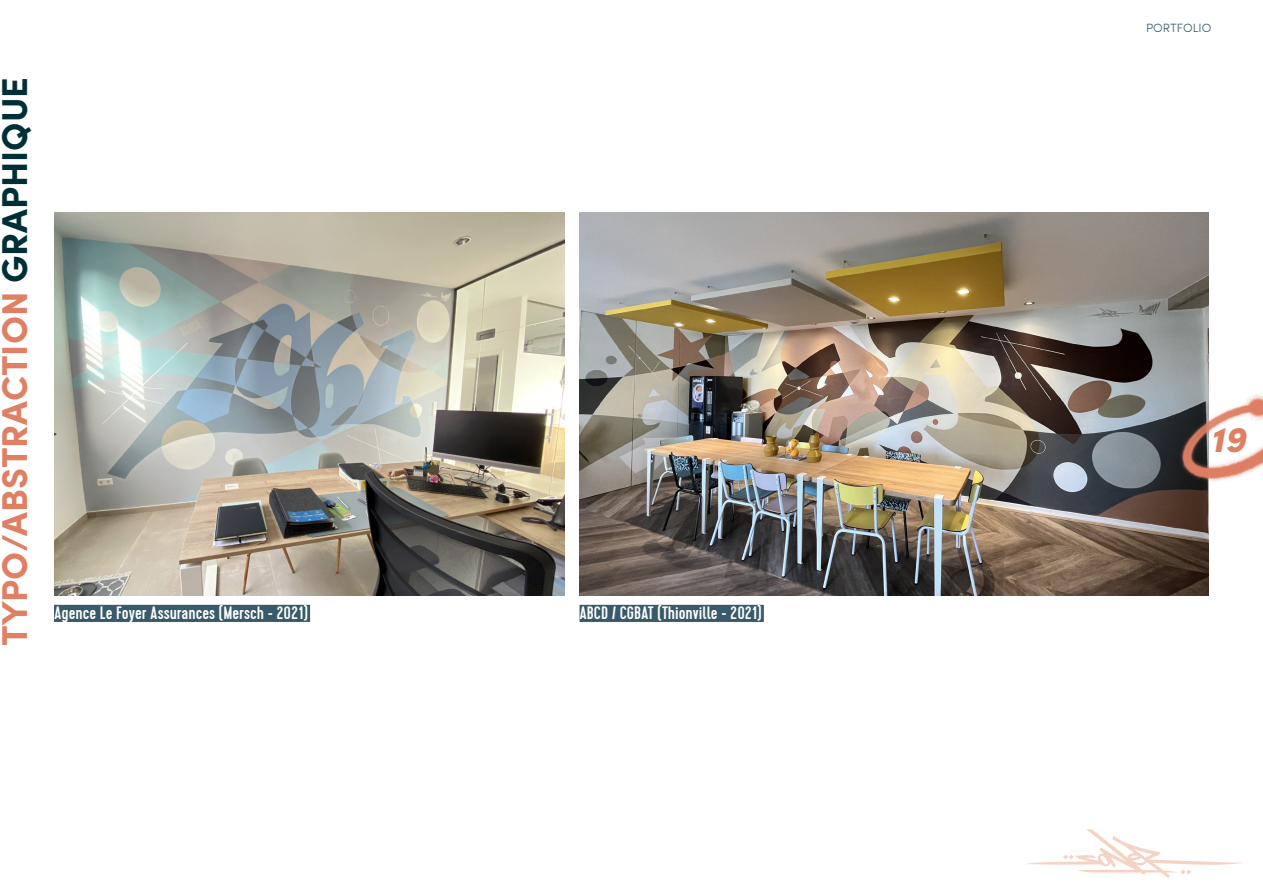
<style>
.page{position:relative;width:1263px;height:893px;background:#fff}
.page>*{position:absolute;margin:0;border:0;box-sizing:border-box;transform-origin:0 0}
.t1{font:700 36px "Sofia Pro";color:#df8065}
.t2{font:italic 900 36px "Sofia Pro";color:#df8065}
.t3{font:500 18px "Cervo";color:#fff}
.t4{font:300 12px "Sofia Pro";color:#395a6a}
.s1{color:#003035}
</style>
<div class="page">
<img style="left:54px;top:213px;width:510px;height:383px">
<img style="left:579px;top:213px;width:630px;height:383px">
<div style="left:54px;top:605px;width:256px;height:17px;background:#395a6a"></div>
<div style="left:579px;top:605px;width:185px;height:17px;background:#395a6a"></div>
<svg style="left:1026px;top:829px;width:217px;height:49px"></svg>
<img style="left:1152px;top:371px;width:111px;height:123px">
<p class="t1" style="left:-13px;top:646px;width:570px;rotate:-90deg">TYPO/ABSTRACTION <span class="s1">GRAPHIQUE</span></p>
<p class="t3" style="left:54px;top:602px;width:255px">Agence Le Foyer Assurances (Mersch - 2021)</p>
<p class="t3" style="left:579px;top:602px;width:184px">ABCD / CGBAT (Thionville - 2021)</p>
<p class="t4" style="left:1146px;top:18px;width:67px">PORTFOLIO</p>
<h1 class="t2" style="left:1210px;top:411px;width:37px">19</h1>
</div>
